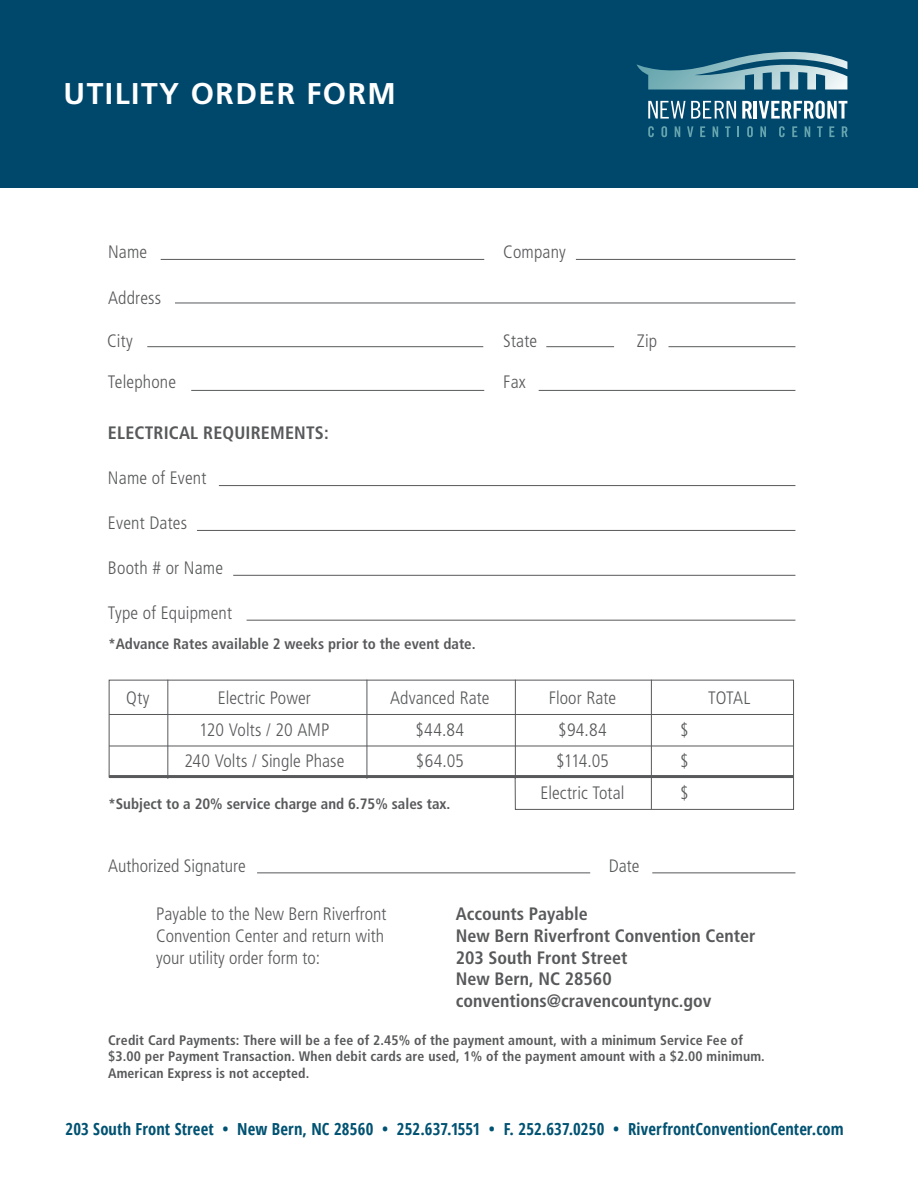
<style>
.page{position:relative;width:918px;height:1188px;background:#fff}
.page>*{position:absolute;margin:0;border:0;box-sizing:border-box;transform-origin:0 0}
.t1{font:700 30px "Frutiger";letter-spacing:.05em;color:#fff}
.t2{font:300 condensed 18px/31.5px "Frutiger";color:#58595b;text-align:center}
.t3{font:700 condensed 18px/21.6px "Frutiger";color:#58595b}
.t4{font:700 condensed 16.65px "Open Sans";letter-spacing:.005em;color:#005272}
.t5{font:700 condensed 15px "Frutiger";color:#58595b}
.t6{font:700 condensed 13.8px/16.5px "Frutiger";letter-spacing:.01em;color:#58595b}
</style>
<div class="page">
<div style="left:0;top:0;width:917px;height:187px;background:#00476c"></div>
<svg style="left:648px;top:126px;width:6px;height:11px"></svg>
<svg style="left:661px;top:126px;width:6px;height:11px"></svg>
<svg style="left:675px;top:126px;width:5px;height:11px"></svg>
<svg style="left:687px;top:126px;width:6px;height:11px"></svg>
<svg style="left:700px;top:126px;width:5px;height:11px"></svg>
<svg style="left:713px;top:126px;width:5px;height:11px"></svg>
<svg style="left:725px;top:126px;width:5px;height:11px"></svg>
<svg style="left:747px;top:126px;width:6px;height:11px"></svg>
<svg style="left:760px;top:126px;width:6px;height:11px"></svg>
<svg style="left:779px;top:126px;width:6px;height:11px"></svg>
<svg style="left:792px;top:126px;width:5px;height:11px"></svg>
<svg style="left:805px;top:126px;width:5px;height:11px"></svg>
<svg style="left:817px;top:126px;width:6px;height:11px"></svg>
<svg style="left:829px;top:126px;width:6px;height:11px"></svg>
<svg style="left:842px;top:126px;width:6px;height:11px"></svg>
<svg style="left:637px;top:52px;width:210px;height:38px"></svg>
<svg style="left:648px;top:101px;width:88px;height:18px"></svg>
<svg style="left:742px;top:101px;width:10px;height:18px"></svg>
<hr style="left:754px;top:101px;width:3px;height:18px;background:#fff">
<svg style="left:759px;top:101px;width:88px;height:18px"></svg>
<hr style="left:576px;top:259px;width:219px;height:1px;background:#58595b">
<hr style="left:161px;top:259px;width:323px;height:1px;background:#58595b">
<hr style="left:219px;top:485px;width:576px;height:1px;background:#58595b">
<hr style="left:197px;top:530px;width:598px;height:1px;background:#58595b">
<hr style="left:233px;top:575px;width:562px;height:1px;background:#58595b">
<hr style="left:247px;top:620px;width:548px;height:1px;background:#58595b">
<hr style="left:652px;top:872px;width:143px;height:1px;background:#58595b">
<hr style="left:257px;top:872px;width:333px;height:1px;background:#58595b">
<svg style="left:108px;top:679px;width:686px;height:131px"></svg>
<hr style="left:109px;top:714px;width:685px;height:1px;background:#58595b">
<hr style="left:109px;top:746px;width:685px;height:1px;background:#58595b">
<hr style="left:109px;top:775px;width:685px;height:3px;background:#58595b">
<hr style="left:167px;top:680px;width:1px;height:99px;background:#58595b">
<hr style="left:367px;top:680px;width:1px;height:99px;background:#58595b">
<hr style="left:515px;top:680px;width:1px;height:99px;background:#58595b">
<hr style="left:651px;top:680px;width:1px;height:129px;background:#58595b">
<hr style="left:539px;top:390px;width:256px;height:1px;background:#58595b">
<hr style="left:191px;top:390px;width:293px;height:1px;background:#58595b">
<hr style="left:669px;top:346px;width:126px;height:1px;background:#58595b">
<hr style="left:546px;top:346px;width:68px;height:1px;background:#58595b">
<hr style="left:147px;top:346px;width:336px;height:1px;background:#58595b">
<hr style="left:175px;top:303px;width:620px;height:1px;background:#58595b">
<h1 class="t1" style="left:64px;top:76px;width:334px">UTILITY ORDER FORM</h1>
<p class="t2" style="left:108px;top:236px;width:41px">Name</p>
<p class="t2" style="left:503px;top:236px;width:64px">Company</p>
<p class="t2" style="left:108px;top:282px;width:55px">Address</p>
<p class="t2" style="left:107px;top:325px;width:27px">City</p>
<p class="t2" style="left:503px;top:325px;width:36px">State</p>
<p class="t2" style="left:637px;top:325px;width:22px">Zip</p>
<p class="t2" style="left:108px;top:366px;width:70px">Telephone</p>
<p class="t2" style="left:503px;top:366px;width:24px">Fax</p>
<p class="t3" style="left:108px;top:422px;width:222px">ELECTRICAL REQUIREMENTS:</p>
<p class="t2" style="left:108px;top:462px;width:100px">Name of Event</p>
<p class="t2" style="left:108px;top:507px;width:81px">Event Dates</p>
<p class="t2" style="left:108px;top:552px;width:117px">Booth # or Name</p>
<p class="t2" style="left:108px;top:597px;width:126px">Type of Equipment</p>
<p class="t5" style="left:108px;top:635px;width:369px">*Advance Rates available 2 weeks prior to the event date.</p>
<p class="t2" style="left:126px;top:682px;width:25px">Qty</p>
<p class="t2" style="left:184px;top:682px;width:162px">Electric Power<br>120 Volts / 20 AMP<br>240 Volts / Single Phase</p>
<p class="t2" style="left:390px;top:682px;width:101px">Advanced Rate $44.84 $64.05</p>
<p class="t2" style="left:541px;top:682px;width:85px">Floor Rate $94.84 $114.05<br>Electric Total</p>
<p class="t2" style="left:708px;top:682px;width:44px">TOTAL</p>
<p class="t2" style="left:680px;top:714px;width:10px;text-align:justify">$ $ $</p>
<p class="t5" style="left:108px;top:795px;width:344px">*Subject to a 20% service charge and 6.75% sales tax.</p>
<p class="t2" style="left:108px;top:850px;width:139px">Authorized Signature</p>
<p class="t2" style="left:609px;top:850px;width:32px">Date</p>
<p class="t2" style="left:156px;top:904px;width:232px;line-height:21.6px;text-align:left">Payable to the New Bern Riverfront<br>Convention Center and return with your utility order form to:</p>
<p class="t3" style="left:456px;top:903px;width:301px">Accounts Payable<br>New Bern Riverfront Convention Center<br>203 South Front Street<br>New Bern, NC 28560 conventions@cravencountync.gov</p>
<p class="t6" style="left:108px;top:1032px;width:658px">Credit Card Payments: There will be a fee of 2.45% of the payment amount, with a minimum Service Fee of $3.00 per Payment Transaction. When debit cards are used, 1% of the payment amount with a $2.00 minimum.<br>American Express is not accepted.</p>
<p class="t4" style="left:66px;top:1118px;width:780px">203 South Front Street • New Bern, NC 28560 • 252.637.1551 • F. 252.637.0250 • RiverfrontConventionCenter.com</p>
</div>
